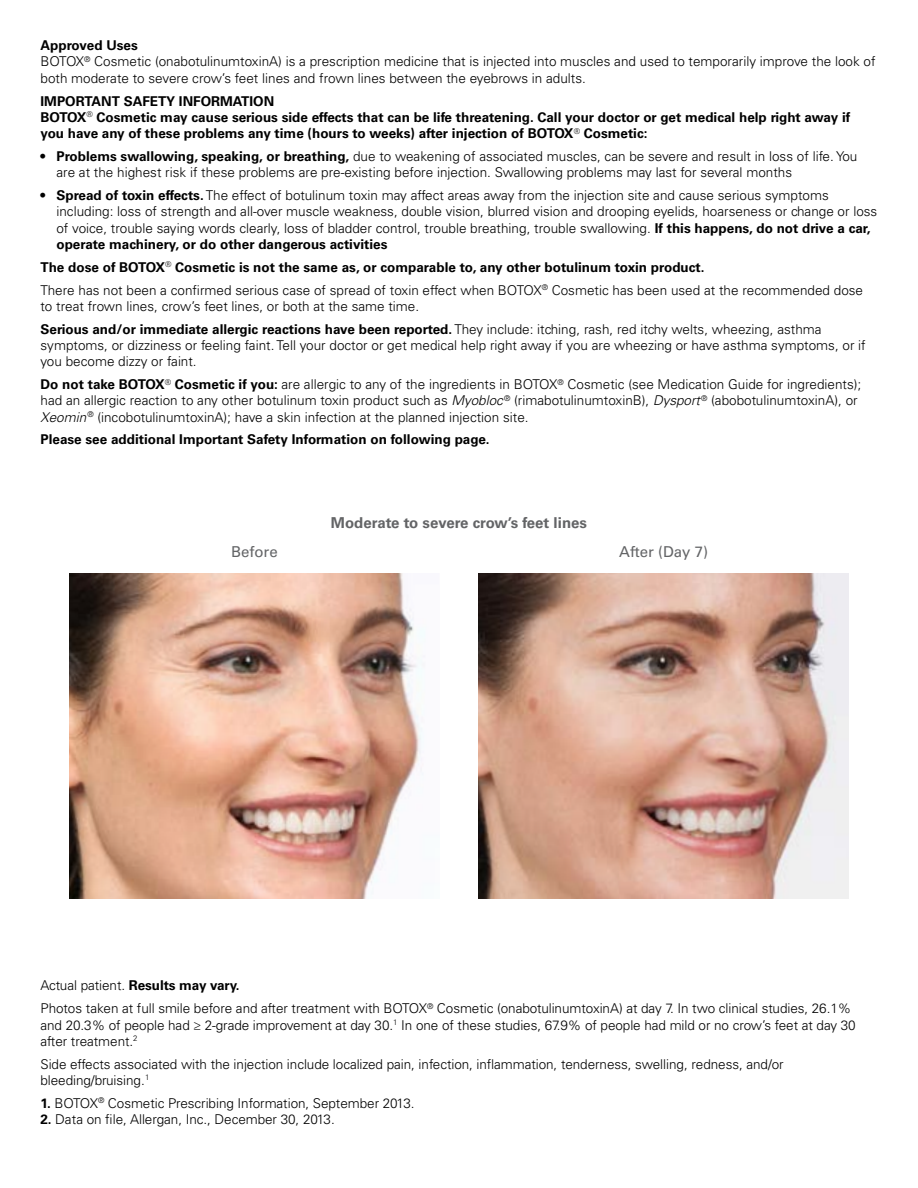
<style>
.page{position:relative;width:918px;height:1188px;background:#fff}
.page>*{position:absolute;margin:0;border:0;box-sizing:border-box;transform-origin:0 0}
.t1{font:700 15px "Univers LT Std";color:#636466}
.t2{font:15px "Univers LT Std";color:#636466}
.t3{font:300 13.5px/16.2px "Univers LT Std";color:#000}
.t4{font:700 13.5px/16.2px "Univers LT Std";color:#000}
.s1{font-weight:700}
.s2{font-style:italic}
</style>
<div class="page">
<img style="left:69px;top:573px;width:356px;height:325px">
<img style="left:478px;top:573px;width:371px;height:325px">
<p class="t3" style="left:40px;top:37px;width:837px"><span class="s1">Approved Uses<br></span>BOTOX<sup>®</sup> Cosmetic (onabotulinumtoxinA) is a prescription medicine that is injected into muscles and used to temporarily improve the look of both moderate to severe crow’s feet lines and frown lines between the eyebrows in adults.</p>
<p class="t4" style="left:41px;top:93px;width:811px">IMPORTANT SAFETY INFORMATION<br>BOTOX<sup>®</sup> Cosmetic may cause serious side effects that can be life threatening. Call your doctor or get medical help right away if you have any of these problems any time (hours to weeks) after injection of BOTOX<sup>®</sup> Cosmetic:</p>
<p class="t3" style="left:56px;top:148px;width:802px;text-indent:-16px"><span class="s1">• Problems swallowing, speaking, or breathing,</span> due to weakening of associated muscles, can be severe and result in loss of life. You are at the highest risk if these problems are pre-existing before injection. Swallowing problems may last for several months</p>
<p class="t3" style="left:56px;top:187px;width:822px;text-indent:-16px"><span class="s1">• Spread of toxin effects.</span> The effect of botulinum toxin may affect areas away from the injection site and cause serious symptoms including: loss of strength and all-over muscle weakness, double vision, blurred vision and drooping eyelids, hoarseness or change or loss of voice, trouble saying words clearly, loss of bladder control, trouble breathing, trouble swallowing. <span class="s1">If this happens, do not drive a car, operate machinery, or do other dangerous activities</span></p>
<p class="t3" style="left:41px;top:255px;width:824px;line-height:23px"><span class="s1">The dose of BOTOX</span><sup>®</sup> <span class="s1">Cosmetic is not the same as, or comparable to, any other botulinum toxin product.<br></span>There has not been a confirmed serious case of spread of toxin effect when BOTOX<sup>®</sup> Cosmetic has been used at the recommended dose</p>
<p class="t3" style="left:41px;top:295px;width:783px;line-height:23px">to treat frown lines, crow’s feet lines, or both at the same time.<br><span class="s1">Serious and/or immediate allergic reactions have been reported.</span> They include: itching, rash, red itchy welts, wheezing, asthma</p>
<p class="t3" style="left:41px;top:337px;width:827px">symptoms, or dizziness or feeling faint. Tell your doctor or get medical help right away if you are wheezing or have asthma symptoms, or if you become dizzy or faint.</p>
<p class="t3" style="left:40px;top:376px;width:822px"><span class="s1">Do not take BOTOX</span><sup>®</sup> <span class="s1">Cosmetic if you:</span> are allergic to any of the ingredients in BOTOX<sup>®</sup> Cosmetic (see Medication Guide for ingredients); had an allergic reaction to any other botulinum toxin product such as <span class="s2">Myobloc</span> <sup>®</sup> (rimabotulinumtoxinB), <span class="s2">Dysport</span> <sup>®</sup> (abobotulinumtoxinA), or<br><span class="s2">Xeomin</span> <sup>®</sup> (incobotulinumtoxinA); have a skin infection at the planned injection site.</p>
<p class="t4" style="left:41px;top:432px;width:451px">Please see additional Important Safety Information on following page.</p>
<p class="t1" style="left:331px;top:514px;width:258px">Moderate to severe crow’s feet lines</p>
<p class="t2" style="left:231px;top:542px;width:48px">Before</p>
<p class="t2" style="left:619px;top:542px;width:90px">After (Day 7)</p>
<p class="t3" style="left:41px;top:974px;width:812px;line-height:23px">Actual patient. <span class="s1">Results may vary.<br></span>Photos taken at full smile before and after treatment with BOTOX<sup>®</sup> Cosmetic (onabotulinumtoxinA) at day 7. In two clinical studies, 26.1%</p>
<p class="t3" style="left:41px;top:1017px;width:817px">and 20.3% of people had ≥ 2-grade improvement at day 30.<sup>1</sup> In one of these studies, 67.9% of people had mild or no crow’s feet at day 30 after treatment.<sup>2</sup></p>
<p class="t3" style="left:40px;top:1056px;width:745px">Side effects associated with the injection include localized pain, infection, inflammation, tenderness, swelling, redness, and/or bleeding/bruising.<sup>1</sup></p>
<p class="t3" style="left:40px;top:1095px;width:376px"><span class="s1">1.</span> BOTOX<sup>®</sup> Cosmetic Prescribing Information, September 2013.</p>
<p class="t3" style="left:41px;top:1111px;width:296px"><span class="s1">2.</span> Data on file, Allergan, Inc., December 30, 2013.</p>
</div>
